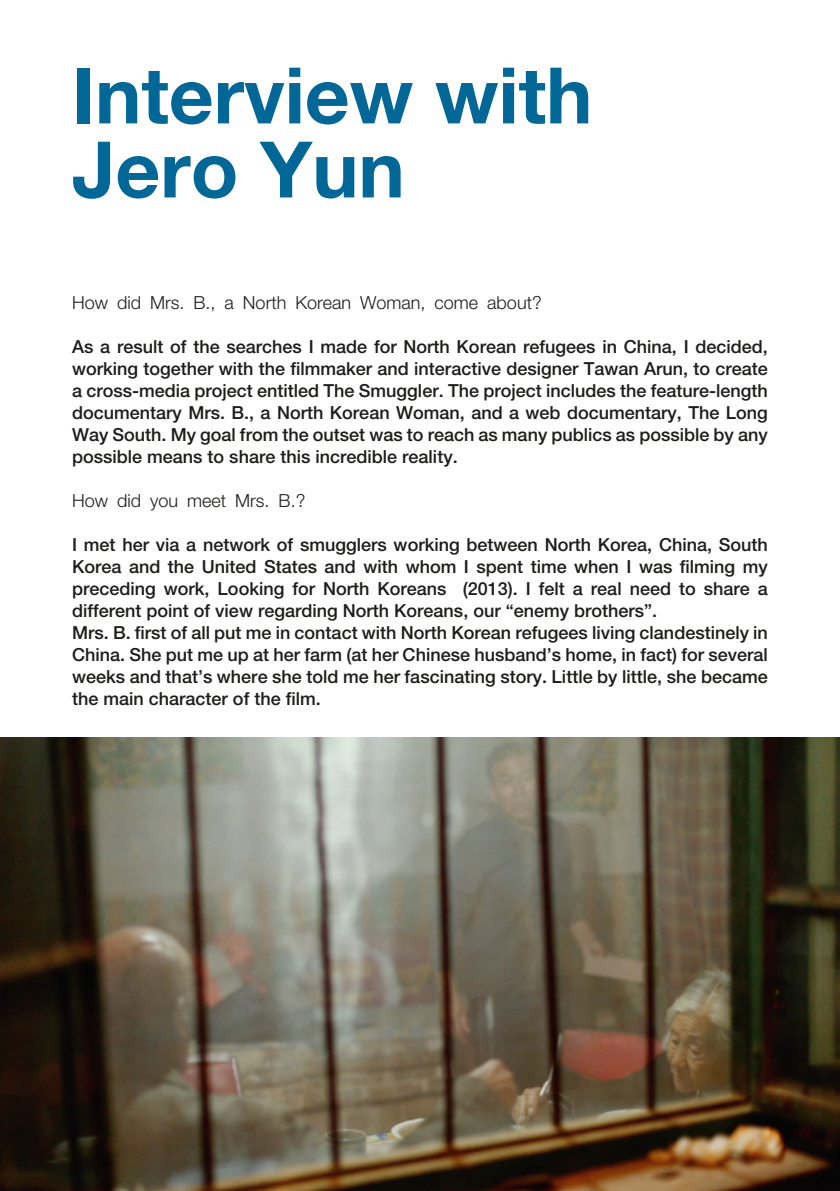
<style>
.page{position:relative;width:840px;height:1191px;background:#fff}
.page>*{position:absolute;margin:0;border:0;box-sizing:border-box;transform-origin:0 0}
.t1{font:700 78px/74px "Helvetica Neue";color:#006797}
.t2{font:500 18px/22px "Helvetica Neue";color:#1d1d1b;text-align:justify}
.t3{font:300 18px "Helvetica Neue";color:#1d1d1b}
</style>
<div class="page">
<img style="left:0;top:737px;width:839px;height:454px">
<h1 class="t1" style="left:72px;top:57px;width:521px">Interview with<br>Jero Yun</h1>
<p class="t3" style="left:72px;top:292px;width:471px">How did Mrs. B., a North Korean Woman, come about?</p>
<p class="t2" style="left:72px;top:335px;width:697px">As a result of the searches I made for North Korean refugees in China, I decided, working together with the filmmaker and interactive designer Tawan Arun, to create a cross-media project entitled The Smuggler. The project includes the feature-length documentary Mrs. B., a North Korean Woman, and a web documentary, The Long Way South. My goal from the outset was to reach as many publics as possible by any possible means to share this incredible reality.</p>
<p class="t3" style="left:72px;top:490px;width:235px">How did you meet Mrs. B.?</p>
<p class="t2" style="left:72px;top:533px;width:697px;text-align:left">I met her via a network of smugglers working between North Korea, China, South Korea and the United States and with whom I spent time when I was filming my preceding work, Looking for North Koreans (2013). I felt a real need to share a different point of view regarding North Koreans, our “enemy brothers”.<br>Mrs. B. first of all put me in contact with North Korean refugees living clandestinely in China. She put me up at her farm (at her Chinese husband’s home, in fact) for several weeks and that’s where she told me her fascinating story. Little by little, she became the main character of the film.</p>
</div>
